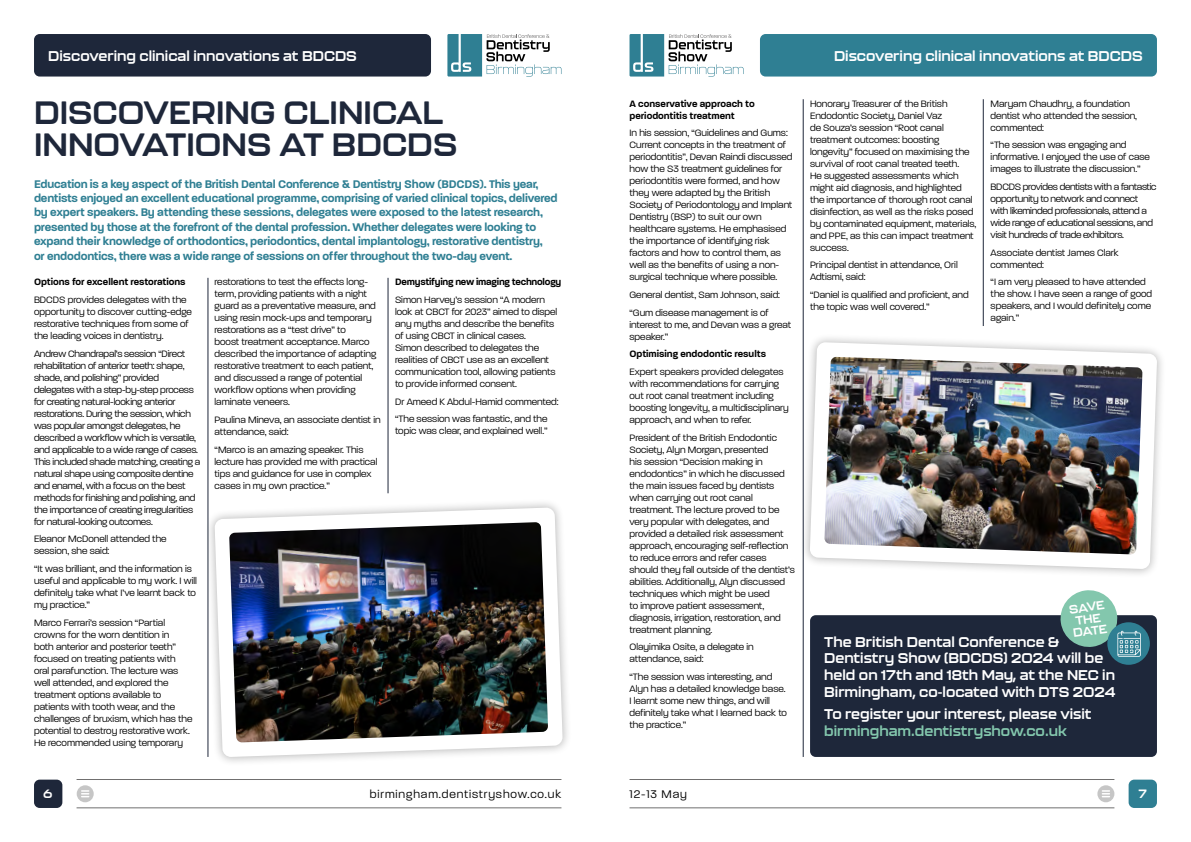
<style>
.page{position:relative;width:1191px;height:842px;background:#fff}
.page>*{position:absolute;margin:0;border:0;box-sizing:border-box;transform-origin:0 0}
.t1{font:700 32px/32px "Kallisto";color:#1e273a}
.t2{font:700 14px/16.8px "Kallisto";color:#fff}
.t3{font:700 14px "Kallisto";color:#83c7ad}
.t4{font:600 12px/14.4px "Paralucent";letter-spacing:-.015em;color:#2f7f93}
.t5{font:300 12px "Paralucent";letter-spacing:.075em;color:#000}
.t6{font:700 12px/12px "Kallisto";color:#fff;text-align:center}
.t7{font:300 10px/12px "Paralucent";color:#000}
.t8{font:300 10px/12px "Paralucent";letter-spacing:-.02em;color:#000}
.t9{font:300 10px/12px "Paralucent";letter-spacing:-.025em;color:#000}
.t10{font:600 10px/12px "Paralucent";color:#000}
.t11{font:600 10px "Paralucent";letter-spacing:-.02em;color:#000}
</style>
<div class="page">
<svg style="left:447px;top:34px;width:114px;height:43px"></svg>
<svg style="left:629px;top:34px;width:114px;height:43px"></svg>
<div style="left:34px;top:34px;width:397px;height:43px;background:#1e273a;border-radius:6px"></div>
<div style="left:760px;top:34px;width:397px;height:43px;background:#2f7f93;border-radius:6px"></div>
<div style="left:34px;top:780px;width:28px;height:28px;background:#1e273a;border-radius:6px"></div>
<hr style="left:77px;top:779px;width:484px;height:1px;background:#706f6f">
<div style="left:1128px;top:780px;width:29px;height:28px;background:#2f7f93;border-radius:6px"></div>
<hr style="left:629px;top:779px;width:485px;height:1px;background:#706f6f">
<hr style="left:77px;top:808px;width:484px;height:1px;background:#706f6f">
<hr style="left:629px;top:808px;width:485px;height:1px;background:#706f6f">
<div style="left:1097px;top:785px;width:17px;height:17px;background:#c6c6c6;border-radius:50%"></div>
<svg style="left:1102px;top:790px;width:7px;height:7px"></svg>
<svg style="left:77px;top:785px;width:17px;height:17px"></svg>
<svg style="left:82px;top:790px;width:7px;height:7px"></svg>
<div style="left:205px;top:498px;width:367px;height:268px;background:#000;opacity:.3"></div>
<svg style="left:214px;top:507px;width:348px;height:250px"></svg>
<hr style="left:208px;top:278px;width:1px;height:479px;background:#1e273a">
<hr style="left:388px;top:278px;width:1px;height:215px;background:#1e273a">
<img style="left:229px;top:522px;width:319px;height:220px">
<div style="left:800px;top:333px;width:366px;height:245px;background:#000;opacity:.3"></div>
<svg style="left:809px;top:342px;width:348px;height:227px"></svg>
<img style="left:824px;top:357px;width:318px;height:197px">
<hr style="left:803px;top:99px;width:1px;height:658px;background:#1e273a">
<hr style="left:983px;top:99px;width:1px;height:227px;background:#1e273a">
<div style="left:810px;top:615px;width:347px;height:142px;background:#1e273a;border-radius:6px"></div>
<div style="left:1107px;top:622px;width:42px;height:43px;background:#2f7f93;border-radius:50%"></div>
<svg style="left:1058px;top:590px;width:82px;height:67px"></svg>
<h2 class="t2" style="left:48px;top:47px;width:310px">Discovering clinical innovations at BDCDS</h2>
<h1 class="t1" style="left:34px;top:95px;width:425px">DISCOVERING CLINICAL<br>INNOVATIONS AT BDCDS</h1>
<p class="t4" style="left:34px;top:176px;width:525px">Education is a key aspect of the British Dental Conference &amp; Dentistry Show (BDCDS). This year, dentists enjoyed an excellent educational programme, comprising of varied clinical topics, delivered by expert speakers. By attending these sessions, delegates were exposed to the latest research, presented by those at the forefront of the dental profession. Whether delegates were looking to expand their knowledge of orthodontics, periodontics, dental implantology, restorative dentistry,<br>or endodontics, there was a wide range of sessions on offer throughout the two-day event.</p>
<p class="t10" style="left:34px;top:276px;width:153px">Options for excellent restorations</p>
<p class="t7" style="left:34px;top:294px;width:159px">BDCDS provides delegates with the opportunity to discover cutting-edge restorative techniques from some of the leading voices in dentistry.</p>
<p class="t8" style="left:34px;top:347px;width:168px">Andrew Chandrapal’s session “Direct rehabilitation of anterior teeth: shape, shade, and polishing” provided delegates with a step-by-step process for creating natural-looking anterior restorations. During the session, which was popular amongst delegates, he described a workflow which is versatile, and applicable to a wide range of cases.<br>This included shade matching, creating a natural shape using composite dentine and enamel, with a focus on the best methods for finishing and polishing, and the importance of creating irregularities for natural-looking outcomes.</p>
<p class="t7" style="left:34px;top:533px;width:134px">Eleanor McDonell attended the session, she said:</p>
<p class="t7" style="left:34px;top:563px;width:164px">“It was brilliant, and the information is useful and applicable to my work. I will definitely take what I’ve learnt back to my practice.”</p>
<p class="t7" style="left:34px;top:616px;width:160px">Marco Ferrari’s session “Partial crowns for the worn dentition in<br>both anterior and posterior teeth” focused on treating patients with oral parafunction. The lecture was well attended, and explored the treatment options available to patients with tooth wear, and the challenges of bruxism, which has the potential to destroy restorative work.<br>He recommended using temporary</p>
<p class="t11" style="left:395px;top:276px;width:168px">Demystifying new imaging technology</p>
<p class="t7" style="left:395px;top:294px;width:164px">Simon Harvey’s session “A modern look at CBCT for 2023” aimed to dispel any myths and describe the benefits of using CBCT in clinical cases.<br>Simon described to delegates the realities of CBCT use as an excellent communication tool, allowing patients to provide informed consent.</p>
<p class="t7" style="left:395px;top:393px;width:165px;line-height:17.7px">Dr Ameed K Abdul-Hamid commented: “The session was fantastic, and the</p>
<p class="t7" style="left:395px;top:425px;width:154px">topic was clear, and explained well.”</p>
<p class="t7" style="left:214px;top:276px;width:163px">restorations to test the effects long&shy;term, providing patients with a night guard as a preventative measure, and using resin mock-ups and temporary restorations as a “test drive” to<br>boost treatment acceptance. Marco described the importance of adapting restorative treatment to each patient, and discussed a range of potential workflow options when providing laminate veneers.</p>
<p class="t7" style="left:214px;top:414px;width:168px">Paulina Mineva, an associate dentist in attendance, said:</p>
<p class="t7" style="left:214px;top:443px;width:164px">“Marco is an amazing speaker. This lecture has provided me with practical tips and guidance for use in complex cases in my own practice.”</p>
<p class="t10" style="left:629px;top:97px;width:127px">A conservative approach to periodontitis treatment</p>
<p class="t7" style="left:629px;top:127px;width:164px">In his session, “Guidelines and Gums:<br>Current concepts in the treatment of periodontitis”, Devan Raindi discussed how the S3 treatment guidelines for periodontitis were formed, and how they were adapted by the British Society of Periodontology and Implant Dentistry (BSP) to suit our own healthcare systems. He emphasised the importance of identifying risk factors and how to control them, as well as the benefits of using a non&shy;surgical technique where possible.</p>
<p class="t7" style="left:629px;top:286px;width:152px;line-height:17.7px">General dentist, Sam Johnson, said: “Gum disease management is of</p>
<p class="t7" style="left:629px;top:318px;width:163px">interest to me, and Devan was a great speaker.”</p>
<p class="t10" style="left:629px;top:348px;width:138px">Optimising endodontic results</p>
<p class="t7" style="left:629px;top:366px;width:161px">Expert speakers provided delegates with recommendations for carrying out root canal treatment including boosting longevity, a multidisciplinary approach, and when to refer.</p>
<p class="t7" style="left:629px;top:431px;width:167px">President of the British Endodontic Society, Alyn Morgan, presented<br>his session “Decision making in endodontics” in which he discussed the main issues faced by dentists when carrying out root canal treatment. The lecture proved to be very popular with delegates, and provided a detailed risk assessment approach, encouraging self-reflection to reduce errors and refer cases should they fall outside of the dentist’s abilities. Additionally, Alyn discussed techniques which might be used<br>to improve patient assessment, diagnosis, irrigation, restoration, and treatment planning.</p>
<p class="t7" style="left:629px;top:641px;width:126px">Olayimika Osite, a delegate in attendance, said:</p>
<p class="t7" style="left:629px;top:671px;width:159px">“The session was interesting, and<br>Alyn has a detailed knowledge base.<br>I learnt some new things, and will definitely take what I learned back to the practice.”</p>
<h2 class="t2" style="left:834px;top:47px;width:310px">Discovering clinical innovations at BDCDS</h2>
<p class="t7" style="left:810px;top:97px;width:168px">Honorary Treasurer of the British Endodontic Society, Daniel Vaz<br>de Souza’s session “Root canal treatment outcomes: boosting longevity” focused on maximising the survival of root canal treated teeth.<br>He suggested assessments which might aid diagnosis, and highlighted the importance of thorough root canal disinfection, as well as the risks posed by contaminated equipment, materials, and PPE, as this can impact treatment success.</p>
<p class="t7" style="left:810px;top:259px;width:149px">Principal dentist in attendance, Oril<br>Adtismi, said:</p>
<p class="t7" style="left:810px;top:289px;width:160px">“Daniel is qualified and proficient, and the topic was well covered.”</p>
<p class="t7" style="left:990px;top:97px;width:148px">Maryam Chaudhry, a foundation dentist who attended the session, commented:</p>
<p class="t7" style="left:990px;top:139px;width:161px">“The session was engaging and informative. I enjoyed the use of case images to illustrate the discussion.”</p>
<p class="t9" style="left:990px;top:181px;width:167px">BDCDS provides dentists with a fantastic opportunity to network and connect with likeminded professionals, attend a wide range of educational sessions, and visit hundreds of trade exhibitors.</p>
<p class="t7" style="left:990px;top:246px;width:130px">Associate dentist James Clark commented:</p>
<p class="t7" style="left:990px;top:276px;width:163px">“I am very pleased to have attended the show. I have seen a range of good speakers, and I would definitely come again.”</p>
<p class="t6" style="left:1068px;top:603px;width:37px;rotate:-8deg">SAVE<br>THE<br>DATE</p>
<h2 class="t2" style="left:824px;top:633px;width:293px">The British Dental Conference &amp; Dentistry Show (BDCDS) 2024 will be held on 17th and 18th May, at the NEC in Birmingham, co-located with DTS 2024</h2>
<h2 class="t2" style="left:824px;top:706px;width:269px">To register your interest, please visit</h2>
<h2 class="t3" style="left:824px;top:723px;width:244px">birmingham.dentistryshow.co.uk</h2>
<p class="t6" style="left:43px;top:788px;width:11px">6</p>
<p class="t5" style="left:370px;top:787px;width:193px">birmingham.dentistryshow.co.uk</p>
<p class="t5" style="left:629px;top:787px;width:59px">12-13 May</p>
<p class="t6" style="left:1138px;top:788px;width:10px">7</p>
</div>
